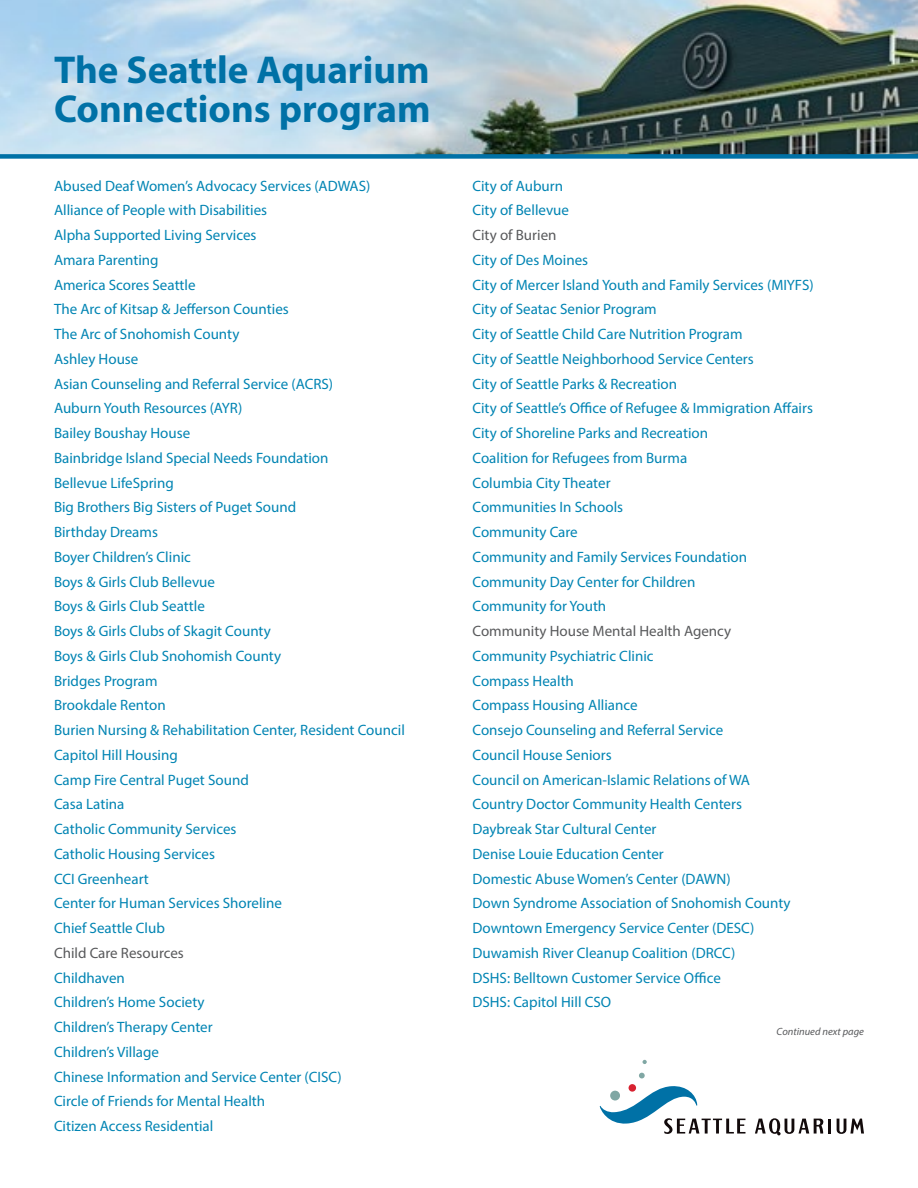
<style>
.page{position:relative;width:918px;height:1188px;background:#fff}
.page>*{position:absolute;margin:0;border:0;box-sizing:border-box;transform-origin:0 0}
.t1{font:700 39px/39px "Myriad Pro";color:#0071a6}
.t2{font:15px/24.8px "Myriad Pro";color:#0084b3}
.t3{font:15px "Myriad Pro";color:#58595b}
.t4{font:italic 10.5px "Myriad Pro";color:#58595b}
</style>
<div class="page">
<img style="left:0;top:0;width:918px;height:154px">
<div style="left:0;top:154px;width:918px;height:5px;background:#0071a6"></div>
<svg style="left:639px;top:1073px;width:6px;height:6px"></svg>
<svg style="left:642px;top:1060px;width:5px;height:4px"></svg>
<svg style="left:600px;top:1085px;width:145px;height:49px"></svg>
<svg style="left:755px;top:1118px;width:68px;height:17px"></svg>
<hr style="left:828px;top:1119px;width:3px;height:15px;background:#120a0b">
<svg style="left:837px;top:1119px;width:27px;height:15px"></svg>
<h1 class="t1" style="left:54px;top:49px;width:378px">The Seattle Aquarium<br>Connections program</h1>
<p class="t2" style="left:54px;top:173px;width:352px">Abused Deaf Women’s Advocacy Services (ADWAS)<br>Alliance of People with Disabilities<br>Alpha Supported Living Services<br>Amara Parenting<br>America Scores Seattle<br>The Arc of Kitsap &amp; Jefferson Counties<br>The Arc of Snohomish County<br>Ashley House<br>Asian Counseling and Referral Service (ACRS)<br>Auburn Youth Resources (AYR)<br>Bailey Boushay House<br>Bainbridge Island Special Needs Foundation<br>Bellevue LifeSpring<br>Big Brothers Big Sisters of Puget Sound<br>Birthday Dreams<br>Boyer Children’s Clinic<br>Boys &amp; Girls Club Bellevue<br>Boys &amp; Girls Club Seattle<br>Boys &amp; Girls Clubs of Skagit County<br>Boys &amp; Girls Club Snohomish County<br>Bridges Program<br>Brookdale Renton<br>Burien Nursing &amp; Rehabilitation Center, Resident Council<br>Capitol Hill Housing<br>Camp Fire Central Puget Sound<br>Casa Latina<br>Catholic Community Services<br>Catholic Housing Services<br>CCI Greenheart<br>Center for Human Services Shoreline<br>Chief Seattle Club</p>
<p class="t3" style="left:54px;top:944px;width:131px">Child Care Resources</p>
<p class="t2" style="left:54px;top:965px;width:289px">Childhaven<br>Children’s Home Society<br>Children’s Therapy Center<br>Children’s Village<br>Chinese Information and Service Center (CISC)<br>Circle of Friends for Mental Health<br>Citizen Access Residential</p>
<p class="t2" style="left:472px;top:173px;width:98px">City of Auburn<br>City of Bellevue</p>
<p class="t3" style="left:472px;top:226px;width:86px">City of Burien</p>
<p class="t2" style="left:472px;top:247px;width:343px">City of Des Moines<br>City of Mercer Island Youth and Family Services (MIYFS)<br>City of Seatac Senior Program<br>City of Seattle Child Care Nutrition Program<br>City of Seattle Neighborhood Service Centers<br>City of Seattle Parks &amp; Recreation<br>City of Seattle’s Office of Refugee &amp; Immigration Affairs City of Shoreline Parks and Recreation<br>Coalition for Refugees from Burma<br>Columbia City Theater<br>Communities In Schools<br>Community Care<br>Community and Family Services Foundation Community Day Center for Children<br>Community for Youth</p>
<p class="t3" style="left:472px;top:622px;width:260px">Community House Mental Health Agency</p>
<p class="t2" style="left:472px;top:643px;width:320px">Community Psychiatric Clinic<br>Compass Health<br>Compass Housing Alliance<br>Consejo Counseling and Referral Service<br>Council House Seniors<br>Council on American-Islamic Relations of WA Country Doctor Community Health Centers Daybreak Star Cultural Center<br>Denise Louie Education Center<br>Domestic Abuse Women’s Center (DAWN)<br>Down Syndrome Association of Snohomish County Downtown Emergency Service Center (DESC)<br>Duwamish River Cleanup Coalition (DRCC)<br>DSHS: Belltown Customer Service Office<br>DSHS: Capitol Hill CSO</p>
<p class="t4" style="left:777px;top:1025px;width:89px">Continued next page</p>
</div>
